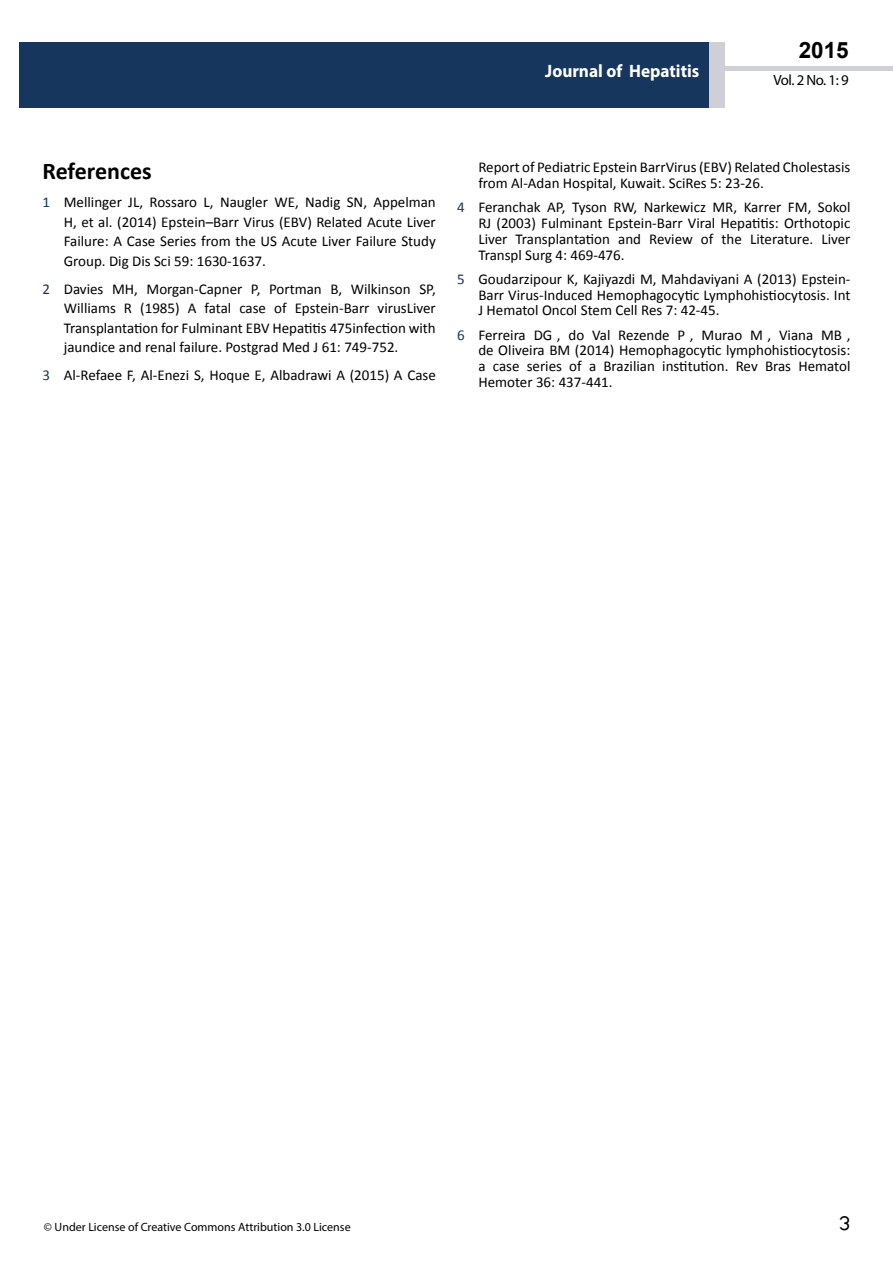
<style>
.page{position:relative;width:893px;height:1263px;background:#fff}
.page>*{position:absolute;margin:0;border:0;box-sizing:border-box;transform-origin:0 0}
.t1{font:25.5px "Tunga";color:#000}
.t2{font:700 24px "Calibri";color:#000}
.t3{font:700 22.5px "Arial";color:#000}
.t4{font:700 18px "Myriad Pro";color:#fff;scale:.96 1}
.t5{font:15px/15.8px "Calibri";color:#000;text-align:justify}
.t6{font:14.85px "Myriad Pro";color:#000}
.t7{font:12px "Myriad Pro";color:#000}
.s1{color:#16365d}
</style>
<div class="page">
<div style="left:722px;top:66px;width:171px;height:5px;background:#cfcfd8"></div>
<div style="left:19px;top:42px;width:706px;height:66px;background:#16365d"></div>
<div style="left:709px;top:42px;width:16px;height:66px;background:#cfcfd8"></div>
<p class="t4" style="left:545px;top:60px;width:162px">Journal of Hepatitis</p>
<h3 class="t3" style="left:799px;top:35px;width:52px">2015</h3>
<p class="t6" style="left:773px;top:71px;width:77px">Vol. 2 No. 1: 9</p>
<h2 class="t2" style="left:43px;top:156px;width:111px">References</h2>
<p class="t5" style="left:64px;top:192px;width:374px;line-height:19.5px;text-indent:-21px"><span class="s1">1</span> Mellinger JL, Rossaro L, Naugler WE, Nadig SN, Appelman H, et al. (2014) Epstein–Barr Virus (EBV) Related Acute Liver Failure: A Case Series from the US Acute Liver Failure Study Group. Dig Dis Sci 59: 1630-1637.</p>
<p class="t5" style="left:64px;top:279px;width:374px;line-height:19.5px;text-indent:-21px"><span class="s1">2</span> Davies MH, Morgan-Capner P, Portman B, Wilkinson SP, Williams R (1985) A fatal case of Epstein-Barr virusLiver Transplantation for Fulminant EBV Hepatitis 475infection with jaundice and renal failure. Postgrad Med J 61: 749-752.</p>
<p class="t5" style="left:43px;top:367px;width:395px"><span class="s1">3</span> Al-Refaee F, Al-Enezi S, Hoque E, Albadrawi A (2015) A Case</p>
<p class="t5" style="left:478px;top:160px;width:374px">Report of Pediatric Epstein BarrVirus (EBV) Related Cholestasis from Al-Adan Hospital, Kuwait. SciRes 5: 23-26.</p>
<p class="t5" style="left:478px;top:200px;width:374px;text-indent:-21px"><span class="s1">4</span> Feranchak AP, Tyson RW, Narkewicz MR, Karrer FM, Sokol RJ (2003) Fulminant Epstein-Barr Viral Hepatitis: Orthotopic Liver Transplantation and Review of the Literature. Liver Transpl Surg 4: 469-476.</p>
<p class="t5" style="left:478px;top:271px;width:374px;text-indent:-21px"><span class="s1">5</span> Goudarzipour K, Kajiyazdi M, Mahdaviyani A (2013) Epstein-Barr Virus-Induced Hemophagocytic Lymphohistiocytosis. Int J Hematol Oncol Stem Cell Res 7: 42-45.</p>
<p class="t5" style="left:478px;top:327px;width:374px;text-indent:-21px"><span class="s1">6</span> Ferreira DG , do Val Rezende P , Murao M , Viana MB , de Oliveira BM (2014) Hemophagocytic lymphohistiocytosis: a case series of a Brazilian institution. Rev Bras Hematol Hemoter 36: 437-441.</p>
<p class="t7" style="left:44px;top:1220px;width:308px">© Under License of Creative Commons Attribution 3.0 License</p>
<h1 class="t1" style="left:839px;top:1206px;width:13px">3</h1>
</div>
